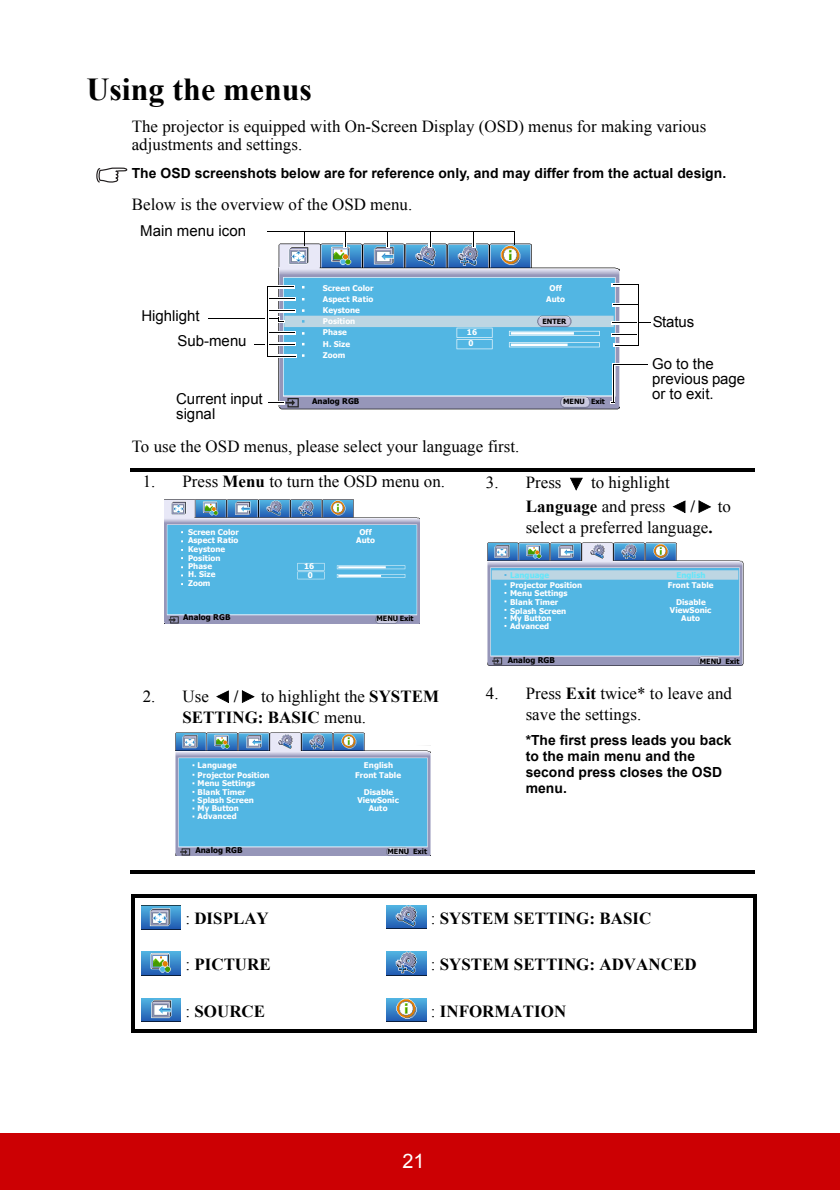
<style>
.page{position:relative;width:840px;height:1190px;background:#fff}
.page>*{position:absolute;margin:0;border:0;box-sizing:border-box;transform-origin:0 0}
.t1{font:700 32px "Times New Roman";color:#000}
.t2{font:20px "Arial";color:#fff}
.t3{font:17px/21px "Times New Roman";letter-spacing:.005em;color:#000}
.t4{font:700 17px "Times New Roman";color:#000}
.t5{font:15px/15px "Arial";color:#000}
.t6{font:700 14px/16px "Arial";letter-spacing:.005em;color:#000}
.t7{font:700 8px/8.4px "Tahoma";letter-spacing:.005em;color:#fff}
.t8{font:700 8px "Tahoma";letter-spacing:.005em;color:#000}
.t9{font:700 8px "Tahoma";letter-spacing:.005em;color:#63e6fa}
.t10{font:700 7.2px "Tahoma";letter-spacing:-.005em;color:#000}
.s1{font-weight:700}
.s2{font-weight:400}
</style>
<div class="page">
<div style="left:0;top:1133px;width:839px;height:57px;background:#cc0003"></div>
<hr style="left:131px;top:468px;width:624px;height:4px;background:#000">
<hr style="left:131px;top:870px;width:624px;height:4px;background:#000">
<hr style="left:131px;top:898px;width:4px;height:131px;background:#000">
<hr style="left:753px;top:898px;width:4px;height:131px;background:#000">
<hr style="left:131px;top:894px;width:626px;height:4px;background:#000">
<hr style="left:131px;top:1029px;width:626px;height:4px;background:#000">
<svg style="left:96px;top:168px;width:31px;height:15px"></svg>
<img style="left:278px;top:243px;width:341px;height:166px">
<hr style="left:268px;top:231px;width:40px;height:1px;background:#000">
<hr style="left:208px;top:318px;width:71px;height:1px;background:#000">
<svg style="left:343px;top:232px;width:4px;height:16px"></svg>
<svg style="left:386px;top:232px;width:4px;height:16px"></svg>
<svg style="left:429px;top:232px;width:3px;height:16px"></svg>
<svg style="left:472px;top:232px;width:4px;height:16px"></svg>
<hr style="left:267px;top:297px;width:29px;height:4px;background:#fff">
<svg style="left:269px;top:298px;width:26px;height:1px"></svg>
<hr style="left:267px;top:309px;width:29px;height:4px;background:#fff">
<svg style="left:269px;top:310px;width:26px;height:12px"></svg>
<hr style="left:267px;top:331px;width:29px;height:4px;background:#fff">
<svg style="left:269px;top:332px;width:26px;height:1px"></svg>
<hr style="left:267px;top:342px;width:29px;height:4px;background:#fff">
<svg style="left:254px;top:344px;width:40px;height:1px"></svg>
<hr style="left:268px;top:401px;width:17px;height:4px;background:#fff">
<svg style="left:268px;top:402px;width:15px;height:1px"></svg>
<hr style="left:613px;top:343px;width:25px;height:4px;background:#fff">
<hr style="left:611px;top:283px;width:25px;height:4px;background:#fff">
<hr style="left:611px;top:333px;width:26px;height:4px;background:#fff">
<svg style="left:613px;top:334px;width:24px;height:1px"></svg>
<hr style="left:612px;top:303px;width:28px;height:4px;background:#fff">
<svg style="left:614px;top:304px;width:24px;height:1px"></svg>
<hr style="left:612px;top:363px;width:3px;height:40px;background:#fff">
<hr style="left:613px;top:363px;width:35px;height:3px;background:#fff">
<hr style="left:613px;top:364px;width:1px;height:39px;background:#000">
<hr style="left:614px;top:364px;width:34px;height:1px;background:#000">
<hr style="left:611px;top:321px;width:28px;height:4px;background:#fff">
<svg style="left:613px;top:322px;width:37px;height:1px"></svg>
<svg style="left:615px;top:345px;width:24px;height:1px"></svg>
<hr style="left:638px;top:284px;width:1px;height:61px;background:#000">
<svg style="left:613px;top:284px;width:25px;height:1px"></svg>
<svg style="left:514px;top:232px;width:1px;height:13px"></svg>
<hr style="left:304px;top:231px;width:211px;height:1px;background:#000">
<svg style="left:304px;top:232px;width:1px;height:14px"></svg>
<hr style="left:265px;top:285px;width:30px;height:4px;background:#fff">
<hr style="left:265px;top:287px;width:4px;height:71px;background:#fff">
<hr style="left:267px;top:354px;width:30px;height:4px;background:#fff">
<svg style="left:268px;top:286px;width:26px;height:1px"></svg>
<hr style="left:267px;top:286px;width:1px;height:71px;background:#000">
<svg style="left:268px;top:356px;width:28px;height:1px"></svg>
<img style="left:165px;top:500px;width:255px;height:123px">
<svg style="left:570px;top:478px;width:13px;height:13px"></svg>
<svg style="left:672px;top:500px;width:13px;height:13px"></svg>
<svg style="left:699px;top:500px;width:12px;height:13px"></svg>
<img style="left:488px;top:543px;width:255px;height:123px">
<svg style="left:216px;top:690px;width:13px;height:13px"></svg>
<svg style="left:242px;top:690px;width:13px;height:13px"></svg>
<img style="left:175px;top:733px;width:256px;height:123px">
<img style="left:141px;top:905px;width:40px;height:25px">
<img style="left:141px;top:952px;width:40px;height:23px">
<img style="left:141px;top:998px;width:40px;height:24px">
<img style="left:387px;top:905px;width:39px;height:23px">
<img style="left:387px;top:952px;width:39px;height:23px">
<img style="left:387px;top:998px;width:39px;height:24px">
<h1 class="t1" style="left:86px;top:72px;width:227px">Using the menus</h1>
<p class="t3" style="left:132px;top:117px;width:576px;line-height:18px">The projector is equipped with On-Screen Display (OSD) menus for making various adjustments and settings.</p>
<p class="t6" style="left:132px;top:165px;width:596px">The OSD screenshots below are for reference only, and may differ from the actual design.</p>
<p class="t3" style="left:132px;top:194px;width:282px">Below is the overview of the OSD menu.</p>
<p class="t5" style="left:140px;top:224px;width:107px">Main menu icon</p>
<p class="t5" style="left:141px;top:308px;width:60px">Highlight</p>
<p class="t5" style="left:178px;top:334px;width:71px">Sub-menu</p>
<p class="t5" style="left:176px;top:392px;width:88px">Current input signal</p>
<p class="t7" style="left:323px;top:282px;width:52px;line-height:11.4px">Screen Color<br>Aspect Ratio</p>
<p class="t7" style="left:323px;top:326px;width:29px;line-height:11.8px">Phase<br>H. Size</p>
<p class="t7" style="left:323px;top:350px;width:24px">Zoom</p>
<p class="t7" style="left:323px;top:305px;width:39px;line-height:10.2px">Keystone<br>Position</p>
<p class="t7" style="left:467px;top:326px;width:12px;line-height:11.2px">16<br>0</p>
<p class="t7" style="left:546px;top:282px;width:20px;line-height:11.4px;text-align:center">Off<br>Auto</p>
<p class="t10" style="left:542px;top:316px;width:25px">ENTER</p>
<p class="t8" style="left:312px;top:396px;width:49px">Analog RGB</p>
<p class="t10" style="left:563px;top:397px;width:43px">MENU Exit</p>
<p class="t5" style="left:653px;top:315px;width:43px">Status</p>
<p class="t5" style="left:652px;top:356px;width:95px">Go to the previous page or to exit.</p>
<p class="t3" style="left:132px;top:436px;width:389px">To use the OSD menus, please select your language first.</p>
<p class="t3" style="left:143px;top:471px;width:304px">1. Press <span class="s1">Menu</span> to turn the OSD menu on.</p>
<p class="t3" style="left:486px;top:472px;width:77px">3. Press</p>
<p class="t3" style="left:526px;top:471px;width:146px;line-height:23.2px;text-align:right">to highlight<br><span class="s1">Language</span> and press</p>
<p class="t4" style="left:691px;top:497px;width:6px">/</p>
<p class="t3" style="left:718px;top:495px;width:15px">to</p>
<p class="t3" style="left:526px;top:516px;width:188px">select a preferred language<span class="s1">.</span></p>
<p class="t7" style="left:356px;top:527px;width:20px;text-align:center">Off<br>Auto</p>
<p class="t7" style="left:188px;top:527px;width:52px">Screen Color<br>Aspect Ratio</p>
<p class="t7" style="left:188px;top:554px;width:34px">Position<br>Phase<br>H. Size<br>Zoom</p>
<p class="t7" style="left:188px;top:544px;width:39px">Keystone</p>
<p class="t7" style="left:304px;top:562px;width:12px;text-align:center">16<br>0</p>
<p class="t9" style="left:510px;top:570px;width:41px">Language</p>
<p class="t9" style="left:676px;top:570px;width:31px">English</p>
<p class="t7" style="left:510px;top:580px;width:74px">Projector Position<br>Menu Settings<br>Blank Timer</p>
<p class="t7" style="left:510px;top:614px;width:43px">My Button</p>
<p class="t7" style="left:668px;top:576px;width:47px;line-height:17px;text-align:center">Front Table<br>Disable</p>
<p class="t7" style="left:670px;top:607px;width:43px;line-height:7.4px;text-align:center">ViewSonic<br>Auto</p>
<p class="t7" style="left:510px;top:603px;width:58px;line-height:15.6px">Splash Screen<br>Advanced</p>
<p class="t8" style="left:508px;top:655px;width:49px">Analog RGB</p>
<p class="t10" style="left:700px;top:656px;width:41px">MENU Exit</p>
<p class="t8" style="left:183px;top:612px;width:49px">Analog RGB</p>
<p class="t10" style="left:377px;top:614px;width:39px">MENU Exit</p>
<p class="t3" style="left:182px;top:685px;width:258px;text-indent:79px">to highlight the <span class="s1">SYSTEM<br>SETTING: BASIC</span> menu.</p>
<p class="t3" style="left:526px;top:683px;width:208px;text-indent:-40px">4. Press <span class="s1">Exit</span> twice* to leave and save the settings.</p>
<p class="t6" style="left:526px;top:733px;width:207px">*The first press leads you back to the main menu and the second press closes the OSD menu.</p>
<p class="t3" style="left:143px;top:685px;width:68px">2. Use</p>
<p class="t4" style="left:234px;top:686px;width:6px">/</p>
<p class="t7" style="left:198px;top:760px;width:41px">Language</p>
<p class="t7" style="left:364px;top:760px;width:31px">English</p>
<p class="t7" style="left:198px;top:770px;width:74px">Projector Position<br>Menu Settings<br>Blank Timer</p>
<p class="t7" style="left:198px;top:804px;width:43px">My Button</p>
<p class="t7" style="left:355px;top:766px;width:47px;line-height:17px;text-align:center">Front Table<br>Disable</p>
<p class="t7" style="left:357px;top:796px;width:43px;line-height:7.6px;text-align:center">ViewSonic<br>Auto</p>
<p class="t7" style="left:198px;top:792px;width:58px;line-height:15.8px">Splash Screen<br>Advanced</p>
<p class="t8" style="left:195px;top:845px;width:49px">Analog RGB</p>
<p class="t10" style="left:388px;top:846px;width:41px">MENU Exit</p>
<p class="t4" style="left:185px;top:908px;width:85px"><span class="s2">:</span> DISPLAY</p>
<p class="t4" style="left:185px;top:955px;width:87px"><span class="s2">:</span> PICTURE</p>
<p class="t4" style="left:185px;top:1002px;width:81px"><span class="s2">:</span> SOURCE</p>
<p class="t4" style="left:431px;top:908px;width:222px"><span class="s2">:</span> SYSTEM SETTING: BASIC</p>
<p class="t4" style="left:431px;top:955px;width:267px"><span class="s2">:</span> SYSTEM SETTING: ADVANCED</p>
<p class="t4" style="left:431px;top:1002px;width:137px"><span class="s2">:</span> INFORMATION</p>
<p class="t2" style="left:402px;top:1150px;width:24px">21</p>
</div>
